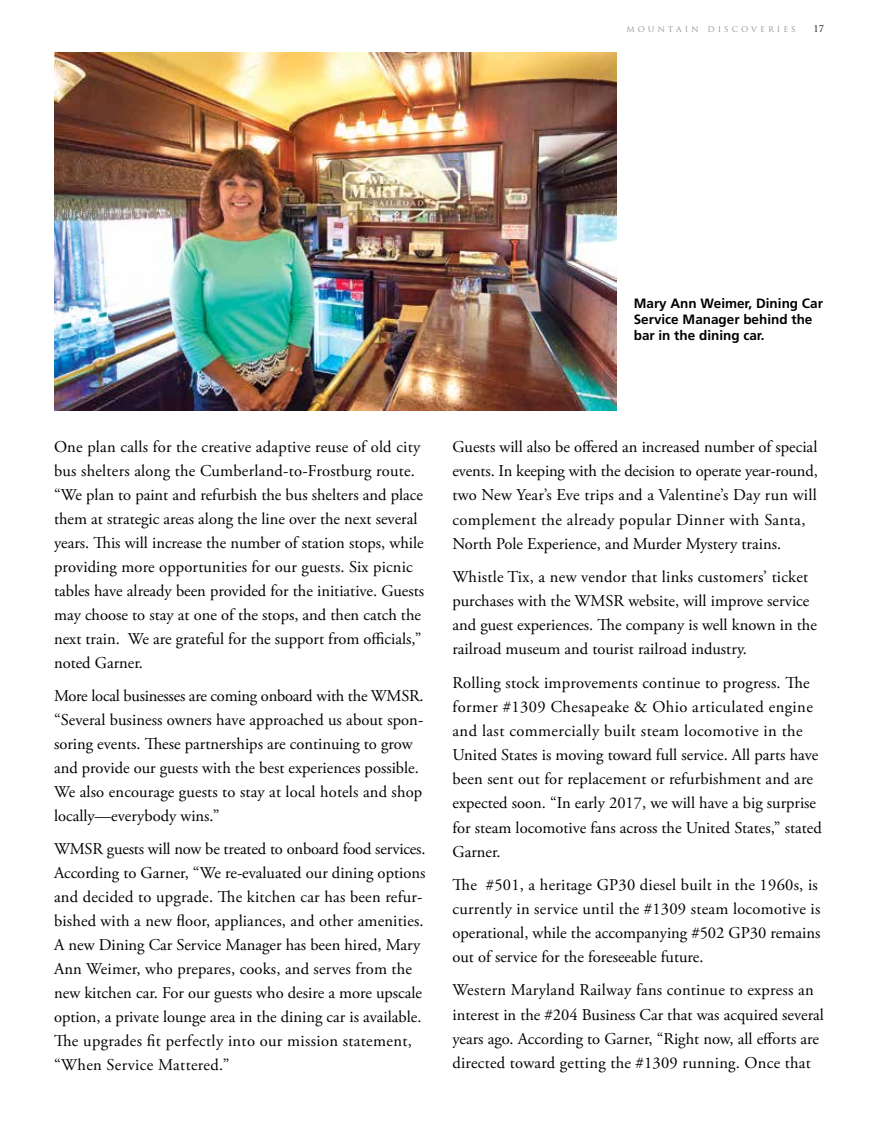
<style>
.page{position:relative;width:878px;height:1134px;background:#fff}
.page>*{position:absolute;margin:0;border:0;box-sizing:border-box;transform-origin:0 0}
.t1{font:16.5px/24px "Adobe Garamond Pro";color:#000}
.t2{font:700 13.5px/16.5px "Frutiger";color:#000}
.t3{font:9px "Trajan Pro";color:#939598}
.t4{font:9px "Trajan Pro";color:#000}
</style>
<div class="page">
<img style="left:55px;top:53px;width:561px;height:358px">
<p class="t3" style="left:626px;top:23px;width:171px">M O U N T A I N D I S C O V E R I E S</p>
<p class="t4" style="left:813px;top:23px;width:12px">17</p>
<p class="t2" style="left:633px;top:294px;width:191px">Mary Ann Weimer, Dining Car<br>Service Manager behind the bar in the dining car.</p>
<p class="t1" style="left:54px;top:435px;width:372px">One plan calls for the creative adaptive reuse of old city bus shelters along the Cumberland-to-Frostburg route. “We plan to paint and refurbish the bus shelters and place them at strategic areas along the line over the next several years. This will increase the number of station stops, while providing more opportunities for our guests. Six picnic tables have already been provided for the initiative. Guests may choose to stay at one of the stops, and then catch the next train. We are grateful for the support from officials,” noted Garner.</p>
<p class="t1" style="left:54px;top:684px;width:371px">More local businesses are coming onboard with the WMSR. “Several business owners have approached us about spon&shy;soring events. These partnerships are continuing to grow and provide our guests with the best experiences possible.<br>We also encourage guests to stay at local hotels and shop locally—everybody wins.”</p>
<p class="t1" style="left:54px;top:837px;width:373px">WMSR guests will now be treated to onboard food services.<br>According to Garner, “We re-evaluated our dining options and decided to upgrade. The kitchen car has been refur&shy;bished with a new floor, appliances, and other amenities.<br>A new Dining Car Service Manager has been hired, Mary Ann Weimer, who prepares, cooks, and serves from the new kitchen car. For our guests who desire a more upscale option, a private lounge area in the dining car is available.<br>The upgrades fit perfectly into our mission statement, “When Service Mattered.”</p>
<p class="t1" style="left:452px;top:435px;width:367px">Guests will also be offered an increased number of special events. In keeping with the decision to operate year-round, two New Year’s Eve trips and a Valentine’s Day run will complement the already popular Dinner with Santa, North Pole Experience, and Murder Mystery trains.</p>
<p class="t1" style="left:452px;top:565px;width:366px">Whistle Tix, a new vendor that links customers’ ticket purchases with the WMSR website, will improve service and guest experiences. The company is well known in the railroad museum and tourist railroad industry.</p>
<p class="t1" style="left:452px;top:671px;width:371px">Rolling stock improvements continue to progress. The former #1309 Chesapeake &amp; Ohio articulated engine and last commercially built steam locomotive in the United States is moving toward full service. All parts have been sent out for replacement or refurbishment and are expected soon. “In early 2017, we will have a big surprise for steam locomotive fans across the United States,” stated Garner.</p>
<p class="t1" style="left:452px;top:873px;width:369px">The #501, a heritage GP30 diesel built in the 1960s, is currently in service until the #1309 steam locomotive is operational, while the accompanying #502 GP30 remains out of service for the foreseeable future.</p>
<p class="t1" style="left:452px;top:979px;width:373px">Western Maryland Railway fans continue to express an interest in the #204 Business Car that was acquired several years ago. According to Garner, “Right now, all efforts are directed toward getting the #1309 running. Once that</p>
</div>
